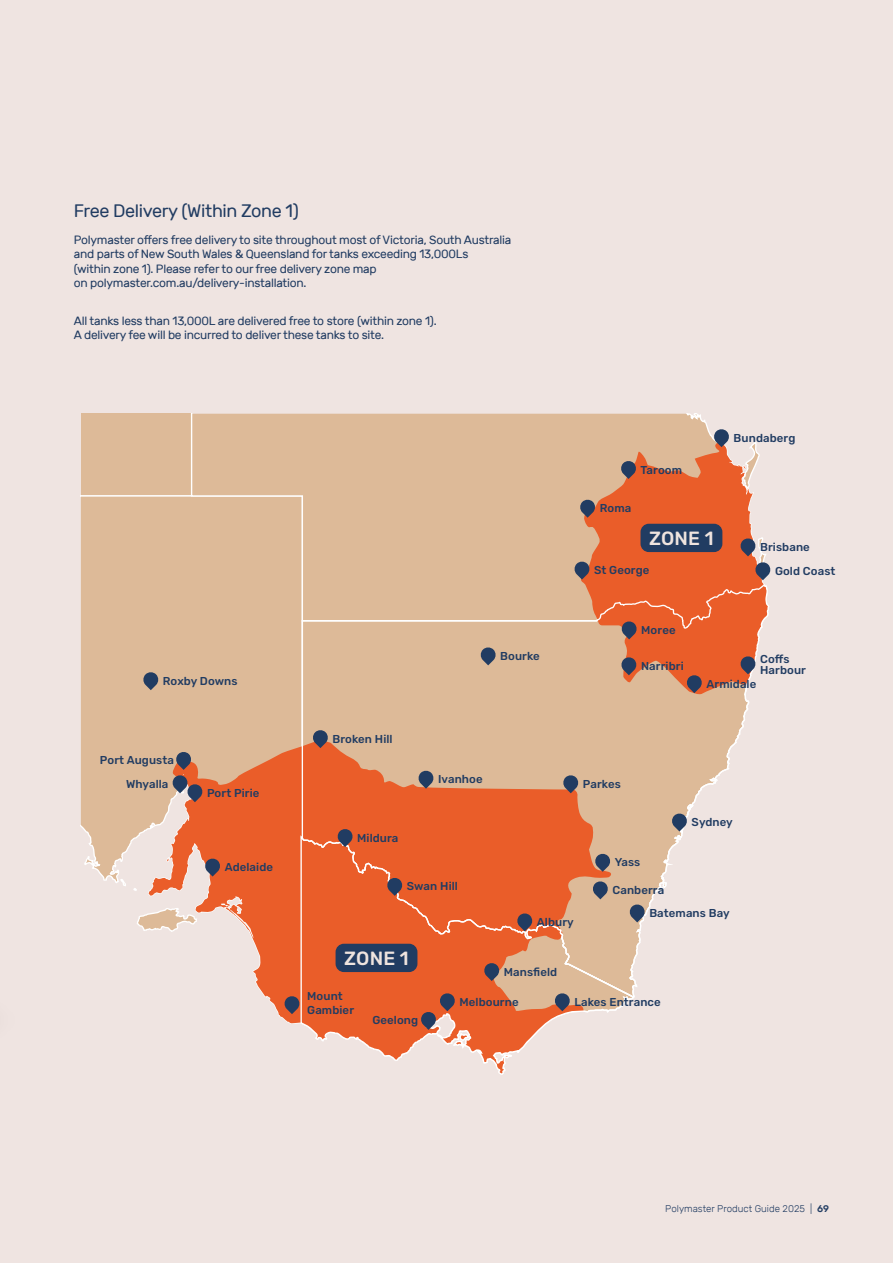
<style>
.page{position:relative;width:893px;height:1263px;background:#efe4e1}
.page>*{position:absolute;margin:0;border:0;box-sizing:border-box;transform-origin:0 0}
.t1{font:500 19.05px "Rubik";letter-spacing:.01em;color:#efe4df}
.t2{font:18px "Rubik";letter-spacing:-.02em;color:#213c62}
.t3{font:12px/14.4px "Rubik";letter-spacing:-.02em;color:#213c62}
.t4{font:500 11.4px/13.8px "Rubik";letter-spacing:.01em;color:#213c62}
.t5{font:300 9.75px "Rubik";color:#213c62}
.s1{font-weight:500}
</style>
<div class="page">
<div style="left:81px;top:414px;width:109px;height:81px;background:#ddba98"></div>
<svg style="left:81px;top:495px;width:220px;height:436px;background:#dfc0a2"></svg>
<div style="left:190px;top:414px;width:523px;height:314px;background:#ddba98"></div>
<svg style="left:581px;top:442px;width:185px;height:141px;background:#e77f55"></svg>
<svg style="left:149px;top:741px;width:152px;height:283px"></svg>
<svg style="left:301px;top:583px;width:468px;height:404px"></svg>
<svg style="left:300px;top:834px;width:335px;height:241px"></svg>
<svg style="left:143px;top:671px;width:16px;height:19px"></svg>
<svg style="left:312px;top:729px;width:17px;height:19px"></svg>
<svg style="left:172px;top:751px;width:31px;height:51px;background:#a0786e"></svg>
<svg style="left:204px;top:858px;width:17px;height:18px"></svg>
<svg style="left:284px;top:995px;width:16px;height:19px"></svg>
<svg style="left:420px;top:993px;width:48px;height:54px"></svg>
<svg style="left:387px;top:877px;width:16px;height:19px"></svg>
<svg style="left:337px;top:828px;width:16px;height:19px"></svg>
<svg style="left:554px;top:993px;width:16px;height:18px"></svg>
<svg style="left:484px;top:962px;width:16px;height:19px"></svg>
<svg style="left:517px;top:913px;width:16px;height:18px"></svg>
<svg style="left:594px;top:853px;width:17px;height:19px"></svg>
<svg style="left:592px;top:881px;width:16px;height:18px"></svg>
<svg style="left:671px;top:813px;width:17px;height:18px"></svg>
<svg style="left:563px;top:775px;width:16px;height:18px"></svg>
<svg style="left:480px;top:647px;width:16px;height:18px"></svg>
<svg style="left:740px;top:656px;width:16px;height:18px"></svg>
<svg style="left:755px;top:562px;width:16px;height:18px"></svg>
<svg style="left:621px;top:657px;width:16px;height:18px"></svg>
<svg style="left:574px;top:561px;width:16px;height:18px"></svg>
<svg style="left:713px;top:429px;width:17px;height:18px"></svg>
<svg style="left:621px;top:621px;width:16px;height:18px"></svg>
<svg style="left:686px;top:674px;width:16px;height:19px"></svg>
<svg style="left:579px;top:499px;width:17px;height:19px"></svg>
<svg style="left:620px;top:460px;width:17px;height:19px"></svg>
<svg style="left:740px;top:538px;width:16px;height:18px"></svg>
<svg style="left:629px;top:904px;width:16px;height:18px"></svg>
<svg style="left:418px;top:770px;width:16px;height:19px"></svg>
<div style="left:336px;top:944px;width:81px;height:28px;background:#213c62;border-radius:8px"></div>
<div style="left:640px;top:524px;width:82px;height:28px;background:#213c62;border-radius:8px"></div>
<h2 class="t2" style="left:74px;top:201px;width:227px">Free Delivery (Within Zone 1)</h2>
<p class="t3" style="left:74px;top:233px;width:439px">Polymaster offers free delivery to site throughout most of Victoria, South Australia and parts of New South Wales &amp; Queensland for tanks exceeding 13,000Ls<br>(within zone 1). Please refer to our free delivery zone map<br>on polymaster.com.au/delivery-installation.</p>
<p class="t3" style="left:74px;top:313px;width:364px">All tanks less than 13,000L are delivered free to store (within zone 1).<br>A delivery fee will be incurred to deliver these tanks to site.</p>
<p class="t4" style="left:641px;top:463px;width:43px">Taroom</p>
<p class="t4" style="left:600px;top:502px;width:33px">Roma</p>
<h1 class="t1" style="left:649px;top:529px;width:66px">ZONE 1</h1>
<p class="t4" style="left:594px;top:564px;width:57px">St George</p>
<p class="t4" style="left:641px;top:624px;width:36px">Moree</p>
<p class="t4" style="left:734px;top:431px;width:63px">Bundaberg</p>
<p class="t4" style="left:760px;top:541px;width:51px">Brisbane</p>
<p class="t4" style="left:775px;top:564px;width:62px">Gold Coast</p>
<p class="t4" style="left:163px;top:674px;width:76px">Roxby Downs</p>
<p class="t4" style="left:100px;top:754px;width:76px">Port Augusta</p>
<p class="t4" style="left:126px;top:777px;width:44px">Whyalla</p>
<p class="t4" style="left:207px;top:786px;width:54px">Port Pirie</p>
<p class="t4" style="left:225px;top:861px;width:50px">Adelaide</p>
<p class="t4" style="left:500px;top:650px;width:41px">Bourke</p>
<p class="t4" style="left:760px;top:653px;width:47px;line-height:11.4px">Coffs<br>Harbour</p>
<p class="t4" style="left:641px;top:659px;width:44px">Narribri</p>
<p class="t4" style="left:332px;top:732px;width:62px">Broken Hill</p>
<p class="t4" style="left:438px;top:773px;width:46px">Ivanhoe</p>
<p class="t4" style="left:357px;top:831px;width:43px">Mildura</p>
<p class="t4" style="left:407px;top:880px;width:53px">Swan Hill</p>
<h1 class="t1" style="left:344px;top:949px;width:66px">ZONE 1</h1>
<p class="t4" style="left:706px;top:677px;width:51px">Armidale</p>
<p class="t4" style="left:583px;top:777px;width:39px">Parkes</p>
<p class="t4" style="left:692px;top:816px;width:43px">Sydney</p>
<p class="t4" style="left:537px;top:916px;width:38px">Albury</p>
<p class="t4" style="left:615px;top:856px;width:27px">Yass</p>
<p class="t4" style="left:612px;top:883px;width:53px">Canberra</p>
<p class="t4" style="left:649px;top:907px;width:82px">Batemans Bay</p>
<p class="t4" style="left:504px;top:965px;width:55px">Mansfield</p>
<p class="t4" style="left:307px;top:989px;width:48px">Mount<br>Gambier</p>
<p class="t4" style="left:459px;top:995px;width:61px">Melbourne</p>
<p class="t4" style="left:372px;top:1013px;width:47px">Geelong</p>
<p class="t4" style="left:574px;top:995px;width:88px">Lakes Entrance</p>
<p class="t5" style="left:665px;top:1203px;width:165px">Polymaster Product Guide 2025 | <span class="s1">69</span></p>
</div>
